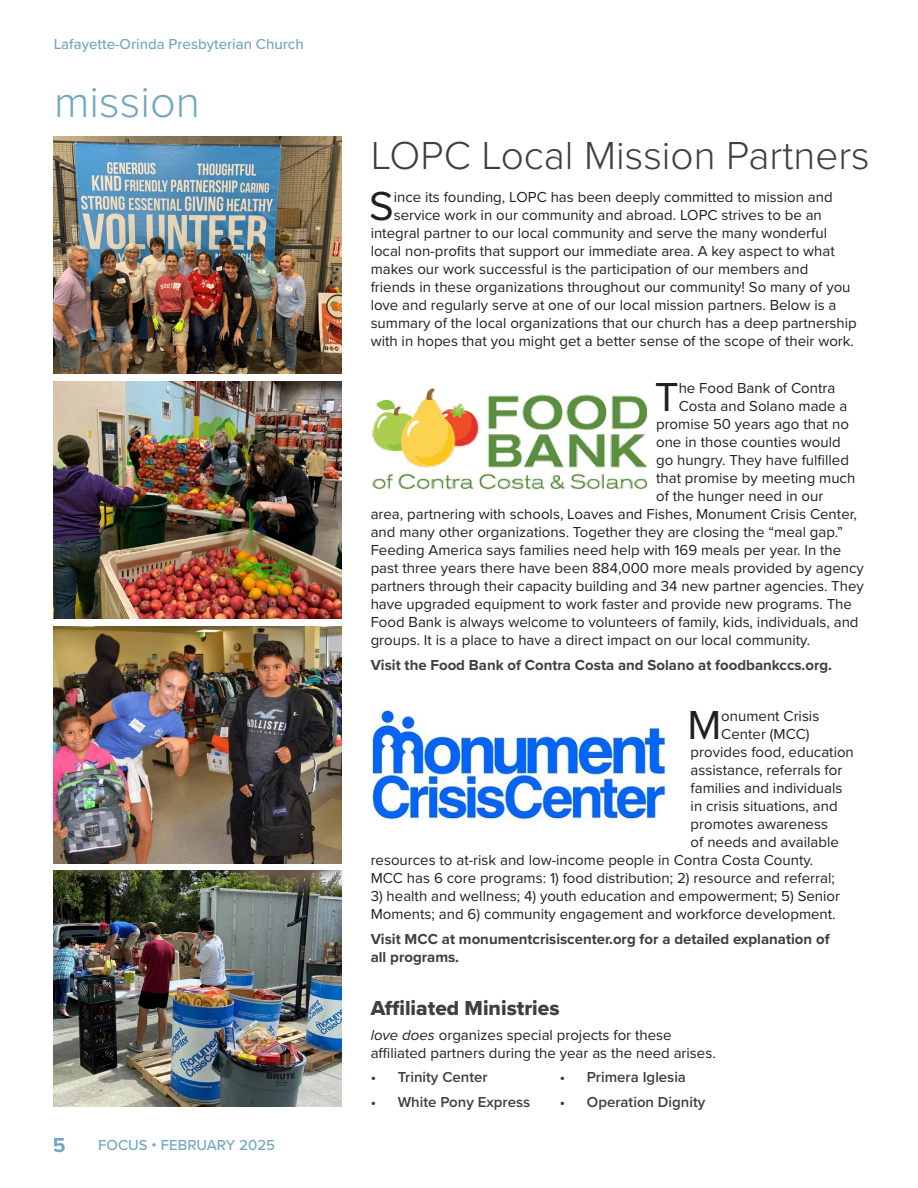
<style>
.page{position:relative;width:918px;height:1188px;background:#fff}
.page>*{position:absolute;margin:0;border:0;box-sizing:border-box;transform-origin:0 0}
.Section_Title{font:300 45px "Proxima Nova";color:#72a8bf}
.Body{font:42px "Proxima Nova";color:#231f20}
.Body-2{font:300 40.5px "Proxima Nova";color:#3f3f3f}
.Headline{font:21px "Proxima Nova Extrabld";color:#3f3f3f}
.t1{font:700 21px "Proxima Nova";color:#70a7c0}
.Body-3{font:15px/18px "Proxima Nova";color:#231f20}
.Body-4{font:700 15px/18px "Proxima Nova";color:#3f3f3f}
.t2{font:600 15px "Proxima Nova";color:#3f3f3f}
.t3{font:500 15px "Proxima Nova";color:#72a8bf}
.s1{font-style:italic}
</style>
<div class="page">
<img style="left:371px;top:710px;width:298px;height:112px">
<img style="left:372px;top:388px;width:276px;height:101px">
<img style="left:54px;top:137px;width:287px;height:237px">
<img style="left:54px;top:382px;width:287px;height:236px">
<img style="left:54px;top:626px;width:287px;height:237px">
<img style="left:54px;top:870px;width:287px;height:237px">
<p class="t3" style="left:54px;top:32px;width:252px">Lafayette-Orinda Presbyterian Church</p>
<p class="Section_Title" style="left:54px;top:68px;width:148px">mission</p>
<h3 class="t1" style="left:53px;top:1129px;width:14px">5</h3>
<p class="t3" style="left:98px;top:1134px;width:178px">FOCUS • FEBRUARY 2025</p>
<p class="Body-2" style="left:371px;top:125px;width:501px">LOPC Local Mission Partners</p>
<p class="Body" style="left:369px;top:174px;width:26px">S</p>
<p class="Body-3" style="left:394px;top:187px;width:440px">ince its founding, LOPC has been deeply committed to mission and</p>
<p class="Body-3" style="left:394px;top:205px;width:430px">service work in our community and abroad. LOPC strives to be an</p>
<p class="Body-3" style="left:371px;top:223px;width:458px">integral partner to our local community and serve the many wonderful</p>
<p class="Body-3" style="left:371px;top:241px;width:466px">local non-profits that support our immediate area. A key aspect to what</p>
<p class="Body-3" style="left:371px;top:259px;width:439px">makes our work successful is the participation of our members and</p>
<p class="Body-3" style="left:371px;top:277px;width:481px">friends in these organizations throughout our community! So many of you</p>
<p class="Body-3" style="left:371px;top:295px;width:467px">love and regularly serve at one of our local mission partners. Below is a</p>
<p class="Body-3" style="left:371px;top:313px;width:488px">summary of the local organizations that our church has a deep partnership</p>
<p class="Body-3" style="left:371px;top:331px;width:485px">with in hopes that you might get a better sense of the scope of their work.</p>
<p class="Body" style="left:655px;top:366px;width:25px">T</p>
<p class="Body-3" style="left:679px;top:378px;width:158px">he Food Bank of Contra</p>
<p class="Body-3" style="left:679px;top:396px;width:170px">Costa and Solano made a</p>
<p class="Body-3" style="left:656px;top:414px;width:195px">promise 50 years ago that no</p>
<p class="Body-3" style="left:656px;top:432px;width:186px">one in those counties would</p>
<p class="Body-3" style="left:656px;top:450px;width:194px">go hungry. They have fulfilled</p>
<p class="Body-3" style="left:656px;top:468px;width:201px">that promise by meeting much</p>
<p class="Body-3" style="left:656px;top:486px;width:169px">of the hunger need in our</p>
<p class="Body-3" style="left:371px;top:504px;width:488px">area, partnering with schools, Loaves and Fishes, Monument Crisis Center,</p>
<p class="Body-3" style="left:371px;top:522px;width:474px">and many other organizations. Together they are closing the “meal gap.”</p>
<p class="Body-3" style="left:371px;top:540px;width:472px">Feeding America says families need help with 169 meals per year. In the</p>
<p class="Body-3" style="left:371px;top:558px;width:495px">past three years there have been 884,000 more meals provided by agency</p>
<p class="Body-3" style="left:371px;top:576px;width:495px">partners through their capacity building and 34 new partner agencies. They</p>
<p class="Body-3" style="left:371px;top:594px;width:483px">have upgraded equipment to work faster and provide new programs. The</p>
<p class="Body-3" style="left:371px;top:612px;width:489px">Food Bank is always welcome to volunteers of family, kids, individuals, and</p>
<p class="Body-3" style="left:371px;top:630px;width:441px">groups. It is a place to have a direct impact on our local community.</p>
<p class="Body-4" style="left:371px;top:656px;width:463px">Visit the Food Bank of Contra Costa and Solano at foodbankccs.org.</p>
<p class="Body" style="left:687px;top:694px;width:35px">M</p>
<p class="Body-3" style="left:721px;top:706px;width:100px">onument Crisis</p>
<p class="Body-3" style="left:721px;top:724px;width:90px">Center (MCC)</p>
<p class="Body-3" style="left:691px;top:742px;width:165px">provides food, education</p>
<p class="Body-3" style="left:691px;top:760px;width:153px">assistance, referrals for</p>
<p class="Body-3" style="left:691px;top:778px;width:153px">families and individuals</p>
<p class="Body-3" style="left:691px;top:796px;width:149px">in crisis situations, and</p>
<p class="Body-3" style="left:691px;top:814px;width:139px">promotes awareness</p>
<p class="Body-3" style="left:691px;top:832px;width:150px">of needs and available</p>
<p class="Body-3" style="left:371px;top:850px;width:444px">resources to at-risk and low-income people in Contra Costa County.</p>
<p class="Body-3" style="left:371px;top:868px;width:466px">MCC has 6 core programs: 1) food distribution; 2) resource and referral;</p>
<p class="Body-3" style="left:371px;top:886px;width:471px">3) health and wellness; 4) youth education and empowerment; 5) Senior<br>Moments; and 6) community engagement and workforce development.</p>
<p class="Body-4" style="left:371px;top:929px;width:460px">Visit MCC at monumentcrisiscenter.org for a detailed explanation of all programs.</p>
<p class="Headline" style="left:371px;top:992px;width:190px">Affiliated Ministries</p>
<p class="Body-3" style="left:371px;top:1025px;width:347px"><span class="s1">love does</span> organizes special projects for these affiliated partners during the year as the need arises.</p>
<p class="t2" style="left:371px;top:1066px;width:119px">• Trinity Center</p>
<p class="t2" style="left:371px;top:1091px;width:161px">• White Pony Express</p>
<p class="t2" style="left:560px;top:1066px;width:128px">• Primera Iglesia</p>
<p class="t2" style="left:560px;top:1091px;width:147px">• Operation Dignity</p>
</div>
